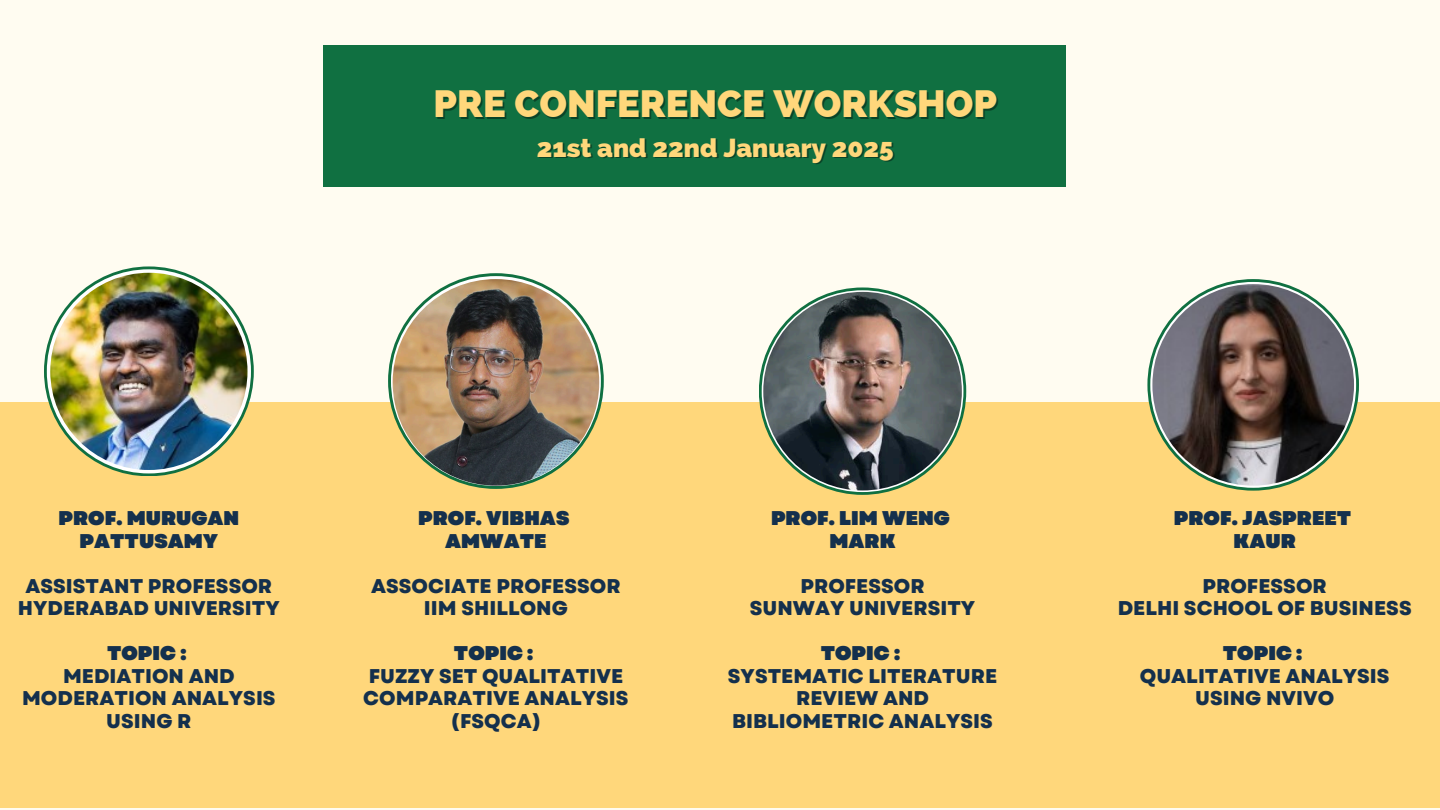
<style>
.page{position:relative;width:1440px;height:810px;background:#fffcf1}
.page>*{position:absolute;margin:0;border:0;box-sizing:border-box;transform-origin:0 0}
.t1{font:800 38.1px "Raleway";color:#ffd77b}
.t2{font:800 26.1px "Raleway";color:#ffd77b}
.t3{font:800 19.9px/22.5px "Garet";color:#14304d;text-align:center}
.t4{font:900 19.9px/22.5px "Garet";color:#14304d;text-align:center}
</style>
<div class="page">
<div style="left:0;top:402px;width:1439px;height:406px;background:#ffd77b"></div>
<div style="left:324px;top:45px;width:742px;height:141px;background:#107041"></div>
<svg style="left:759px;top:287px;width:207px;height:208px;background:#318358"></svg>
<svg style="left:762px;top:290px;width:201px;height:202px"></svg>
<svg style="left:388px;top:273px;width:216px;height:216px;background:#257b4d"></svg>
<svg style="left:391px;top:276px;width:210px;height:210px"></svg>
<svg style="left:44px;top:266px;width:210px;height:210px;background:#328359"></svg>
<svg style="left:47px;top:269px;width:204px;height:204px;fill:#fff"></svg>
<svg style="left:1147px;top:279px;width:212px;height:212px;background:#2f8051"></svg>
<svg style="left:1150px;top:282px;width:206px;height:206px"></svg>
<img style="left:50px;top:273px;width:198px;height:197px;border-radius:50%">
<img style="left:763px;top:292px;width:199px;height:198px;border-radius:50%">
<img style="left:1152px;top:284px;width:202px;height:202px;border-radius:50%">
<img style="left:393px;top:279px;width:206px;height:207px;border-radius:50%">
<h1 class="t1" style="left:433px;top:81px;width:565px">PRE CONFERENCE WORKSHOP</h1>
<p class="t2" style="left:537px;top:132px;width:358px">21st and 22nd January 2025</p>
<p class="t4" style="left:59px;top:507px;width:182px">PROF. MURUGAN<br>PATTUSAMY</p>
<p class="t3" style="left:26px;top:575px;width:248px">ASSISTANT PROFESSOR</p>
<p class="t3" style="left:18px;top:597px;width:263px">HYDERABAD UNIVERSITY</p>
<p class="t4" style="left:107px;top:642px;width:81px">TOPIC :</p>
<p class="t3" style="left:22px;top:665px;width:255px">MEDIATION AND<br>MODERATION ANALYSIS<br>USING R</p>
<p class="t4" style="left:418px;top:507px;width:153px">PROF. VIBHAS</p>
<p class="t4" style="left:445px;top:530px;width:103px">AMWATE</p>
<p class="t3" style="left:371px;top:575px;width:251px">ASSOCIATE PROFESSOR</p>
<p class="t3" style="left:424px;top:597px;width:145px">IIM SHILLONG</p>
<p class="t4" style="left:454px;top:642px;width:81px">TOPIC :</p>
<p class="t3" style="left:363px;top:665px;width:267px">FUZZY SET QUALITATIVE<br>COMPARATIVE ANALYSIS (FSQCA)</p>
<p class="t4" style="left:771px;top:507px;width:180px">PROF. LIM WENG</p>
<p class="t4" style="left:829px;top:530px;width:68px">MARK</p>
<p class="t3" style="left:800px;top:575px;width:126px">PROFESSOR</p>
<p class="t3" style="left:750px;top:597px;width:227px">SUNWAY UNIVERSITY</p>
<p class="t4" style="left:821px;top:642px;width:81px">TOPIC :</p>
<p class="t3" style="left:728px;top:665px;width:271px">SYSTEMATIC LITERATURE<br>REVIEW AND<br>BIBLIOMETRIC ANALYSIS</p>
<p class="t4" style="left:1174px;top:507px;width:179px">PROF. JASPREET</p>
<p class="t4" style="left:1233px;top:530px;width:64px">KAUR</p>
<p class="t3" style="left:1203px;top:575px;width:126px">PROFESSOR</p>
<p class="t3" style="left:1118px;top:597px;width:296px">DELHI SCHOOL OF BUSINESS</p>
<p class="t4" style="left:1223px;top:642px;width:81px">TOPIC :</p>
<p class="t3" style="left:1140px;top:665px;width:251px">QUALITATIVE ANALYSIS<br>USING NVIVO</p>
</div>
